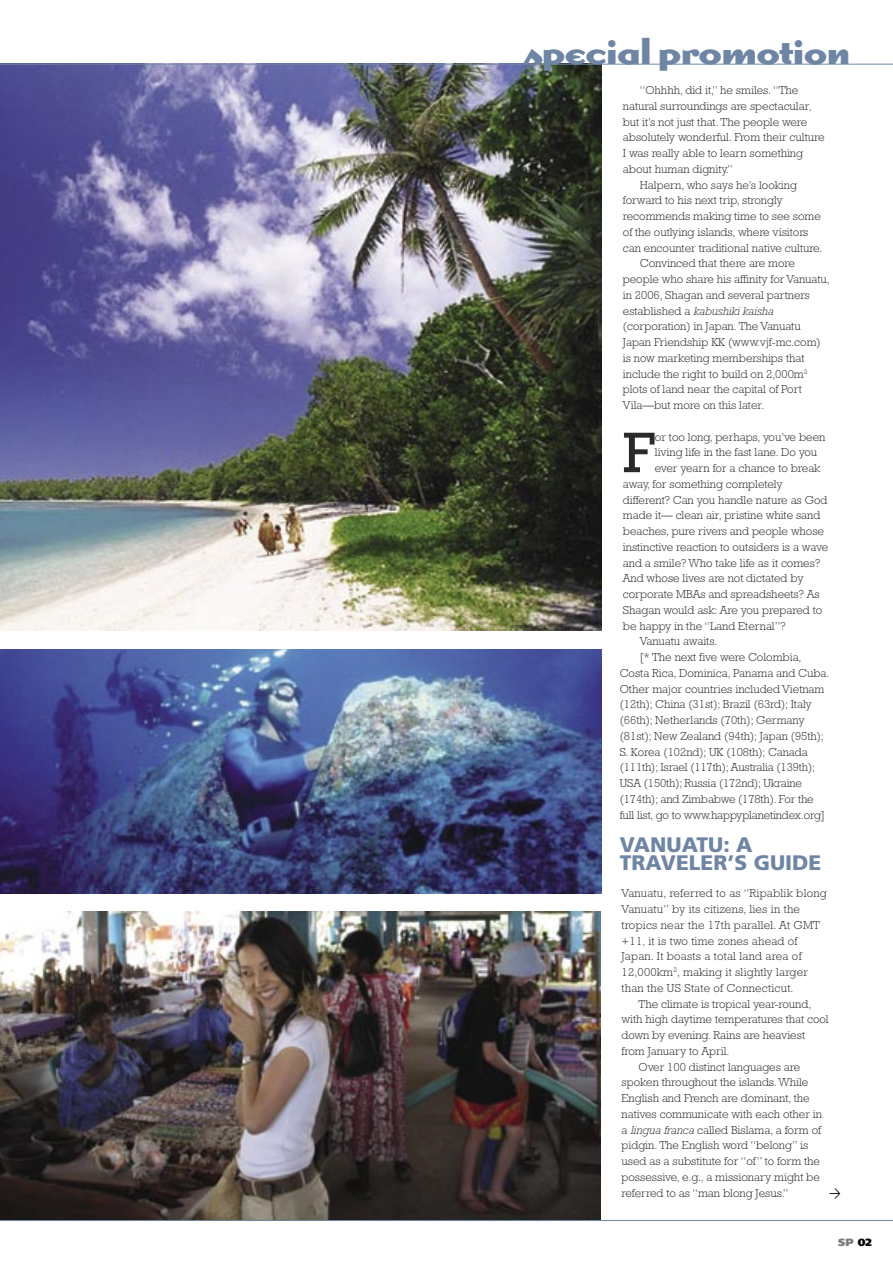
<style>
.page{position:relative;width:893px;height:1263px;background:#fff}
.page>*{position:absolute;margin:0;border:0;box-sizing:border-box;transform-origin:0 0}
.A1_Main_Text{font:58.05px "Rockwell";color:#2a2a2a}
.A3_Heading{font:700 35.25px "Dogma";color:#6f85a4}
.A9_SM_Title{font:900 21px/17.5px "Frutiger";color:#6f85a4}
.t1{font:12.75px "DIN";color:#000;scale:.9 1}
.A1_Main_Text-2{font:300 11.7px/15.8px "Rockwell";color:#2a2a2a}
.A1_Main_Text-3{font:300 11.7px/15.8px "Rockwell";letter-spacing:.02em;color:#2a2a2a}
.t2{font:900 10.5px "Frutiger";color:#7c7c7c}
.s1{font-style:italic}
.s2{color:#000}
</style>
<div class="page">
<img style="left:0;top:65px;width:602px;height:566px">
<img style="left:0;top:649px;width:602px;height:245px">
<img style="left:0;top:911px;width:600px;height:309px">
<hr style="left:0;top:1220px;width:893px;height:1px;background:#6f85a4">
<hr style="left:0;top:64px;width:893px;height:1px;background:#6f85a4">
<p class="A3_Heading" style="left:525px;top:26px;width:327px">special promotion</p>
<p class="A1_Main_Text-2" style="left:623px;top:82px;width:203px;text-indent:17px">“Ohhhh, did it,” he smiles. “The natural surroundings are spectacular, but it’s not just that. The people were absolutely wonderful. From their culture I was really able to learn something about human dignity.”</p>
<p class="A1_Main_Text-2" style="left:623px;top:177px;width:201px;text-indent:17px">Halpern, who says he’s looking forward to his next trip, strongly recommends making time to see some of the outlying islands, where visitors can encounter traditional native culture.</p>
<p class="A1_Main_Text-2" style="left:623px;top:256px;width:208px;text-indent:17px">Convinced that there are more people who share his affinity for Vanuatu, in 2006, Shagan and several partners established a <span class="s1">kabushiki kaisha </span>(corporation) in Japan. The Vanuatu Japan Friendship KK (www.vjf-mc.com) is now marketing memberships that include the right to build on 2,000m<sup>2 </sup>plots of land near the capital of Port Vila—but more on this later.</p>
<p class="A1_Main_Text" style="left:623px;top:419px;width:34px">F</p>
<p class="A1_Main_Text-2" style="left:655px;top:429px;width:172px">or too long, perhaps, you’ve been</p>
<p class="A1_Main_Text-2" style="left:655px;top:445px;width:164px">living life in the fast lane. Do you</p>
<p class="A1_Main_Text-2" style="left:655px;top:460px;width:167px">ever yearn for a chance to break</p>
<p class="A1_Main_Text-2" style="left:623px;top:476px;width:161px">away, for something completely</p>
<p class="A1_Main_Text-2" style="left:623px;top:492px;width:206px">different? Can you handle nature as God</p>
<p class="A1_Main_Text-2" style="left:623px;top:508px;width:199px">made it— clean air, pristine white sand</p>
<p class="A1_Main_Text-2" style="left:623px;top:523px;width:203px">beaches, pure rivers and people whose</p>
<p class="A1_Main_Text-2" style="left:623px;top:539px;width:207px">instinctive reaction to outsiders is a wave</p>
<p class="A1_Main_Text-2" style="left:623px;top:555px;width:199px">and a smile? Who take life as it comes?</p>
<p class="A1_Main_Text-2" style="left:623px;top:571px;width:182px">And whose lives are not dictated by</p>
<p class="A1_Main_Text-2" style="left:623px;top:586px;width:198px">corporate MBAs and spreadsheets? As</p>
<p class="A1_Main_Text-2" style="left:623px;top:602px;width:201px">Shagan would ask: Are you prepared to</p>
<p class="A1_Main_Text-2" style="left:623px;top:618px;width:164px">be happy in the “Land Eternal”?</p>
<p class="A1_Main_Text-2" style="left:640px;top:634px;width:79px">Vanuatu awaits.</p>
<p class="A1_Main_Text-2" style="left:620px;top:649px;width:211px;text-indent:20px">[* The next five were Colombia, Costa Rica, Dominica, Panama and Cuba.<br>Other major countries included Vietnam (12th); China (31st); Brazil (63rd); Italy (66th); Netherlands (70th); Germany (81st); New Zealand (94th); Japan (95th); S. Korea (102nd); UK (108th); Canada (111th); Israel (117th); Australia (139th); USA (150th); Russia (172nd); Ukraine (174th); and Zimbabwe (178th). For the full list, go to www.happyplanetindex.org]</p>
<p class="A9_SM_Title" style="left:620px;top:836px;width:203px">VANUATU: A<br>TRAVELER’S GUIDE</p>
<p class="A1_Main_Text-3" style="left:621px;top:885px;width:207px">Vanuatu, referred to as “Ripablik blong Vanuatu” by its citizens, lies in the tropics near the 17th parallel. At GMT +11, it is two time zones ahead of Japan. It boasts a total land area of 12,000km<sup>2</sup>, making it slightly larger than the US State of Connecticut.</p>
<p class="A1_Main_Text-2" style="left:621px;top:996px;width:209px;text-indent:17px">The climate is tropical year-round, with high daytime temperatures that cool down by evening. Rains are heaviest from January to April.</p>
<p class="A1_Main_Text-2" style="left:621px;top:1059px;width:202px;text-indent:17px">Over 100 distinct languages are spoken throughout the islands. While English and French are dominant, the natives communicate with each other in a <span class="s1">lingua franca</span> called Bislama, a form of pidgin. The English word “belong” is used as a substitute for “of” to form the possessive, e.g., a missionary might be referred to as “man blong Jesus.”</p>
<p class="t1" style="left:829px;top:1185px;width:15px">&gt;</p>
<p class="t2" style="left:838px;top:1236px;width:35px">SP <span class="s2">02</span></p>
</div>
